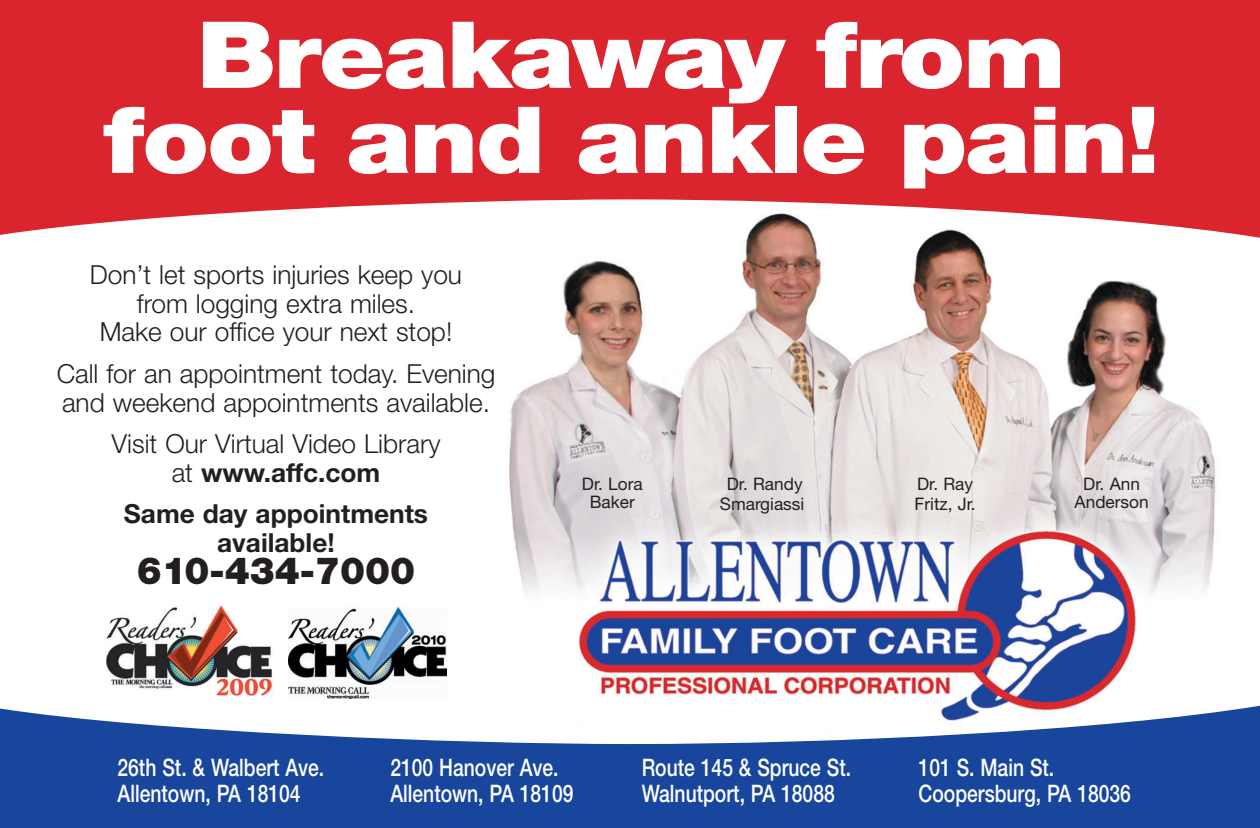
<style>
.page{position:relative;width:1260px;height:828px;background:#fff}
.page>*{position:absolute;margin:0;border:0;box-sizing:border-box;transform-origin:0 0}
.t1{font:900 92.5px/85px "Helvetica Neue";letter-spacing:-.02em;color:#fff;text-align:center;scale:1.15 1}
.t2{font:900 37.5px "Helvetica Neue";color:#231f20}
.t3{font:300 26.25px/28.8px "Helvetica Neue";color:#231f20;text-align:center}
.t4{font:700 26.25px/28.8px "Helvetica Neue";color:#231f20;text-align:center}
.t5{font:500 24px/25.8px "Helvetica Neue";color:#fff;scale:.8 1}
.t6{font:17.25px/17.2px "Helvetica Neue";color:#231f20;text-align:center}
.s1{font-weight:700}
</style>
<div class="page">
<img style="left:509px;top:238px;width:707px;height:467px">
<svg style="left:0;top:705px;width:1260px;height:123px;fill:#18469d"></svg>
<svg style="left:0;top:0;width:1260px;height:238px;background:#dd3c44"></svg>
<img style="left:106px;top:604px;width:167px;height:92px">
<img style="left:289px;top:608px;width:157px;height:90px">
<h1 class="t1" style="left:103px;top:20px;width:921px">Breakaway from foot and ankle pain!</h1>
<p class="t3" style="left:90px;top:263px;width:374px">Don’t let sports injuries keep you from logging extra miles.<br>Make our office your next stop!</p>
<p class="t3" style="left:57px;top:361px;width:440px;text-align:left">Call for an appointment today. Evening and weekend appointments available.</p>
<p class="t3" style="left:112px;top:431px;width:331px">Visit Our Virtual Video Library at <span class="s1">www.affc.com</span></p>
<p class="t4" style="left:124px;top:501px;width:306px">Same day appointments available!</p>
<h2 class="t2" style="left:137px;top:557px;width:280px">610-434-7000</h2>
<p class="t6" style="left:582px;top:477px;width:62px">Dr. Lora<br>Baker</p>
<p class="t6" style="left:720px;top:476px;width:86px;line-height:20px">Dr. Randy<br>Smargiassi</p>
<p class="t6" style="left:915px;top:476px;width:63px;line-height:20px;text-align:left">Dr. Ray<br>Fritz, Jr.</p>
<p class="t6" style="left:1075px;top:477px;width:76px">Dr. Ann<br>Anderson</p>
<p class="t5" style="left:118px;top:757px;width:260px">26th St. &amp; Walbert Ave.<br>Allentown, PA 18104</p>
<p class="t5" style="left:642px;top:757px;width:263px">Route 145 &amp; Spruce St.<br>Walnutport, PA 18088</p>
<p class="t5" style="left:390px;top:757px;width:230px">2100 Hanover Ave.<br>Allentown, PA 18109</p>
<p class="t5" style="left:919px;top:757px;width:267px">101 S. Main St.<br>Coopersburg, PA 18036</p>
</div>
